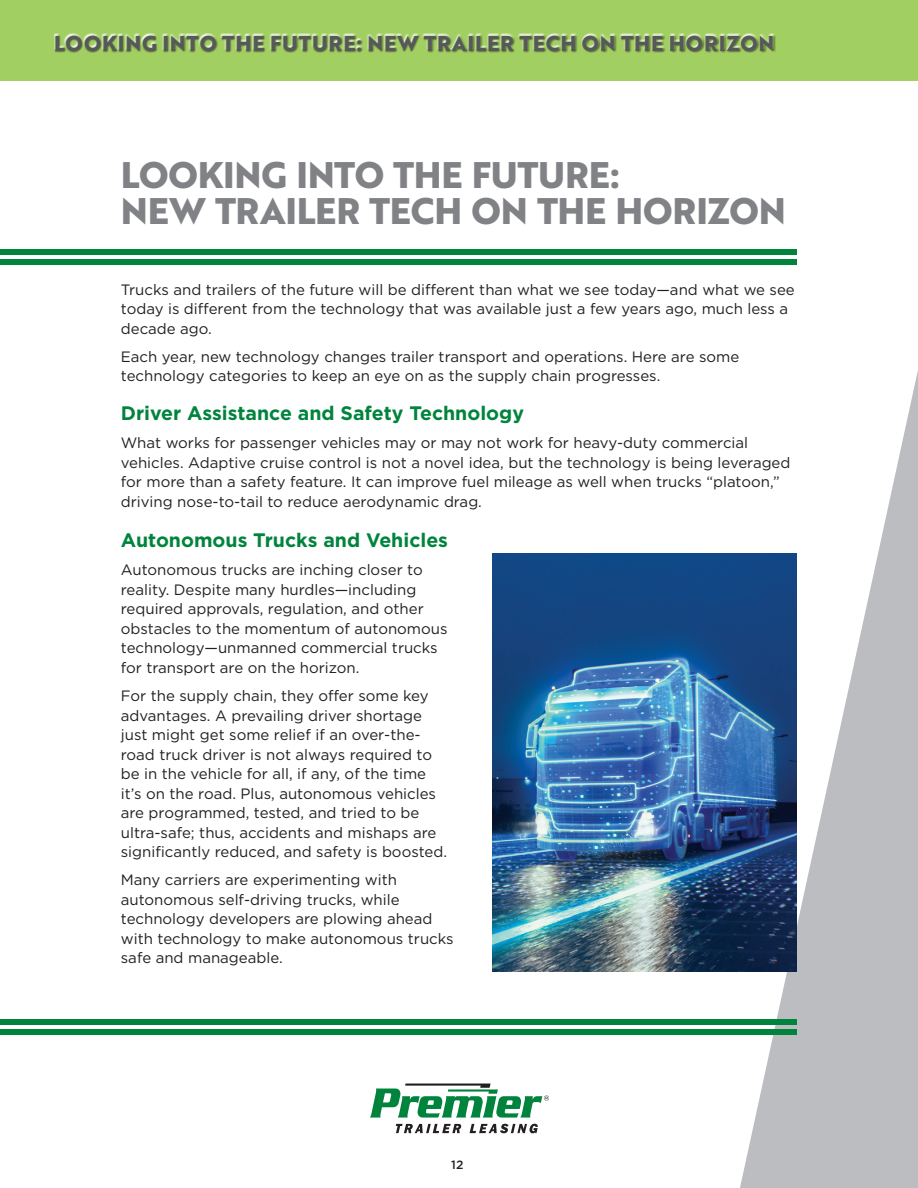
<style>
.page{position:relative;width:918px;height:1188px;background:#fff}
.page>*{position:absolute;margin:0;border:0;box-sizing:border-box;transform-origin:0 0}
.headline{font:700 36px/36px "Brother 1816 Extra";letter-spacing:-.005em;color:#808285}
.t1{font:700 21px "Brother 1816 Extra";letter-spacing:.04em;color:#57585a}
.sub_subhead{font:700 19.5px "Gotham";color:#00843d}
.body_copy{font:15px/19.5px "Gotham";color:#231f20}
.body_copy-2{font:500 12px "Gotham";color:#231f20}
</style>
<div class="page">
<svg style="left:737px;top:371px;width:181px;height:817px;fill:#bcbdc0"></svg>
<div style="left:0;top:0;width:918px;height:81px;background:#a2cf62"></div>
<svg style="left:396px;top:1124px;width:65px;height:9px"></svg>
<svg style="left:470px;top:1124px;width:68px;height:9px"></svg>
<svg style="left:370px;top:1084px;width:178px;height:34px"></svg>
<div style="left:0;top:1019px;width:796px;height:5px;background:#00843d"></div>
<div style="left:0;top:1029px;width:796px;height:6px;background:#00843d"></div>
<svg style="left:54px;top:33px;width:720px;height:1px"></svg>
<div style="left:54px;top:34px;width:722px;height:19px;background:#231f20;opacity:.44"></div>
<div style="left:0;top:249px;width:796px;height:5px;background:#00843d"></div>
<div style="left:0;top:259px;width:796px;height:5px;background:#00843d"></div>
<img style="left:492px;top:554px;width:304px;height:418px">
<h2 class="t1" style="left:54px;top:27px;width:722px">LOOKING INTO THE FUTURE: NEW TRAILER TECH ON THE HORIZON</h2>
<p class="headline" style="left:121px;top:156px;width:667px">LOOKING INTO THE FUTURE:<br>NEW TRAILER TECH ON THE HORIZON</p>
<p class="body_copy" style="left:121px;top:279px;width:676px">Trucks and trailers of the future will be different than what we see today—and what we see today is different from the technology that was available just a few years ago, much less a decade ago.</p>
<p class="body_copy" style="left:121px;top:346px;width:620px">Each year, new technology changes trailer transport and operations. Here are some technology categories to keep an eye on as the supply chain progresses.</p>
<p class="sub_subhead" style="left:121px;top:400px;width:405px">Driver Assistance and Safety Technology</p>
<p class="body_copy" style="left:121px;top:433px;width:671px">What works for passenger vehicles may or may not work for heavy-duty commercial vehicles. Adaptive cruise control is not a novel idea, but the technology is being leveraged for more than a safety feature. It can improve fuel mileage as well when trucks “platoon,” driving nose-to-tail to reduce aerodynamic drag.</p>
<p class="sub_subhead" style="left:121px;top:527px;width:329px">Autonomous Trucks and Vehicles</p>
<p class="body_copy" style="left:121px;top:560px;width:328px">Autonomous trucks are inching closer to reality. Despite many hurdles—including required approvals, regulation, and other obstacles to the momentum of autonomous technology—unmanned commercial trucks for transport are on the horizon.</p>
<p class="body_copy" style="left:121px;top:686px;width:328px">For the supply chain, they offer some key advantages. A prevailing driver shortage just might get some relief if an over-the&shy;road truck driver is not always required to be in the vehicle for all, if any, of the time it’s on the road. Plus, autonomous vehicles are programmed, tested, and tried to be ultra-safe; thus, accidents and mishaps are significantly reduced, and safety is boosted.</p>
<p class="body_copy" style="left:121px;top:870px;width:334px">Many carriers are experimenting with autonomous self-driving trucks, while technology developers are plowing ahead with technology to make autonomous trucks safe and manageable.</p>
<p class="body_copy-2" style="left:451px;top:1157px;width:14px">12</p>
</div>
